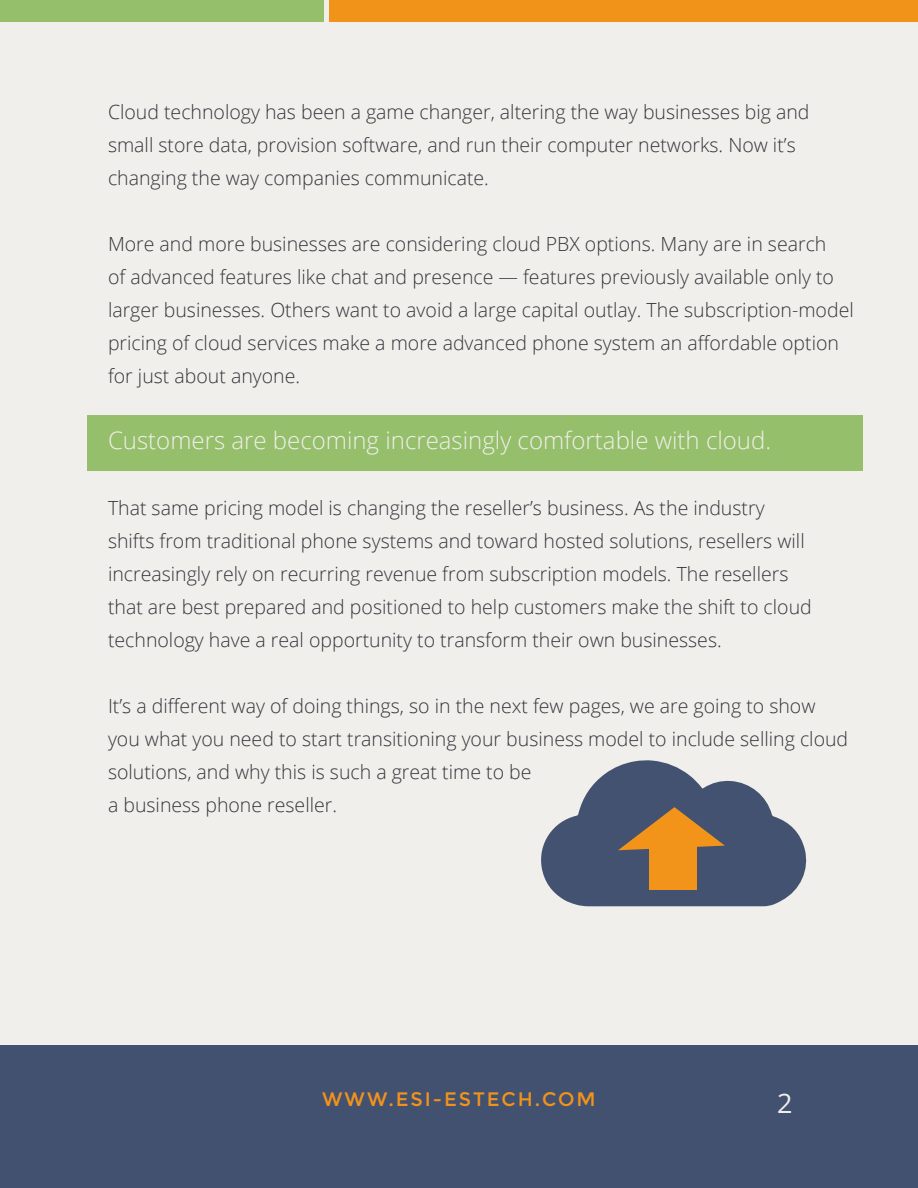
<style>
.page{position:relative;width:918px;height:1188px;background:#f0efeb}
.page>*{position:absolute;margin:0;border:0;box-sizing:border-box;transform-origin:0 0}
.t1{font:27px "Open Sans";color:#f0efeb}
.t2{font:300 24px "Open Sans";color:#f0efeb}
.t3{font:300 19.5px/33px "Open Sans";color:#36333a}
.t4{font:19.5px "Montserrat";letter-spacing:.1em;color:#f29319}
</style>
<div class="page">
<div style="left:0;top:1045px;width:918px;height:143px;background:#435171"></div>
<div style="left:0;top:0;width:324px;height:22px;background:#96bf6c"></div>
<div style="left:329px;top:0;width:589px;height:22px;background:#f29319"></div>
<svg style="left:541px;top:760px;width:266px;height:146px"></svg>
<div style="left:87px;top:415px;width:776px;height:55px;background:#96bf6c"></div>
<p class="t3" style="left:108px;top:95px;width:703px">Cloud technology has been a game changer, altering the way businesses big and small store data, provision software, and run their computer networks. Now it’s changing the way companies communicate.</p>
<p class="t3" style="left:108px;top:227px;width:747px">More and more businesses are considering cloud PBX options. Many are in search<br>of advanced features like chat and presence — features previously available only to larger businesses. Others want to avoid a large capital outlay. The subscription-model pricing of cloud services make a more advanced phone system an affordable option for just about anyone.</p>
<p class="t2" style="left:108px;top:424px;width:665px">Customers are becoming increasingly comfortable with cloud.</p>
<p class="t3" style="left:108px;top:491px;width:705px">That same pricing model is changing the reseller’s business. As the industry shifts from traditional phone systems and toward hosted solutions, resellers will increasingly rely on recurring revenue from subscription models. The resellers that are best prepared and positioned to help customers make the shift to cloud technology have a real opportunity to transform their own businesses.</p>
<p class="t3" style="left:108px;top:689px;width:742px">It’s a different way of doing things, so in the next few pages, we are going to show you what you need to start transitioning your business model to include selling cloud solutions, and why this is such a great time to be<br>a business phone reseller.</p>
<p class="t4" style="left:322px;top:1088px;width:275px">WWW.ESI-ESTECH.COM</p>
<p class="t1" style="left:777px;top:1085px;width:17px">2</p>
</div>
